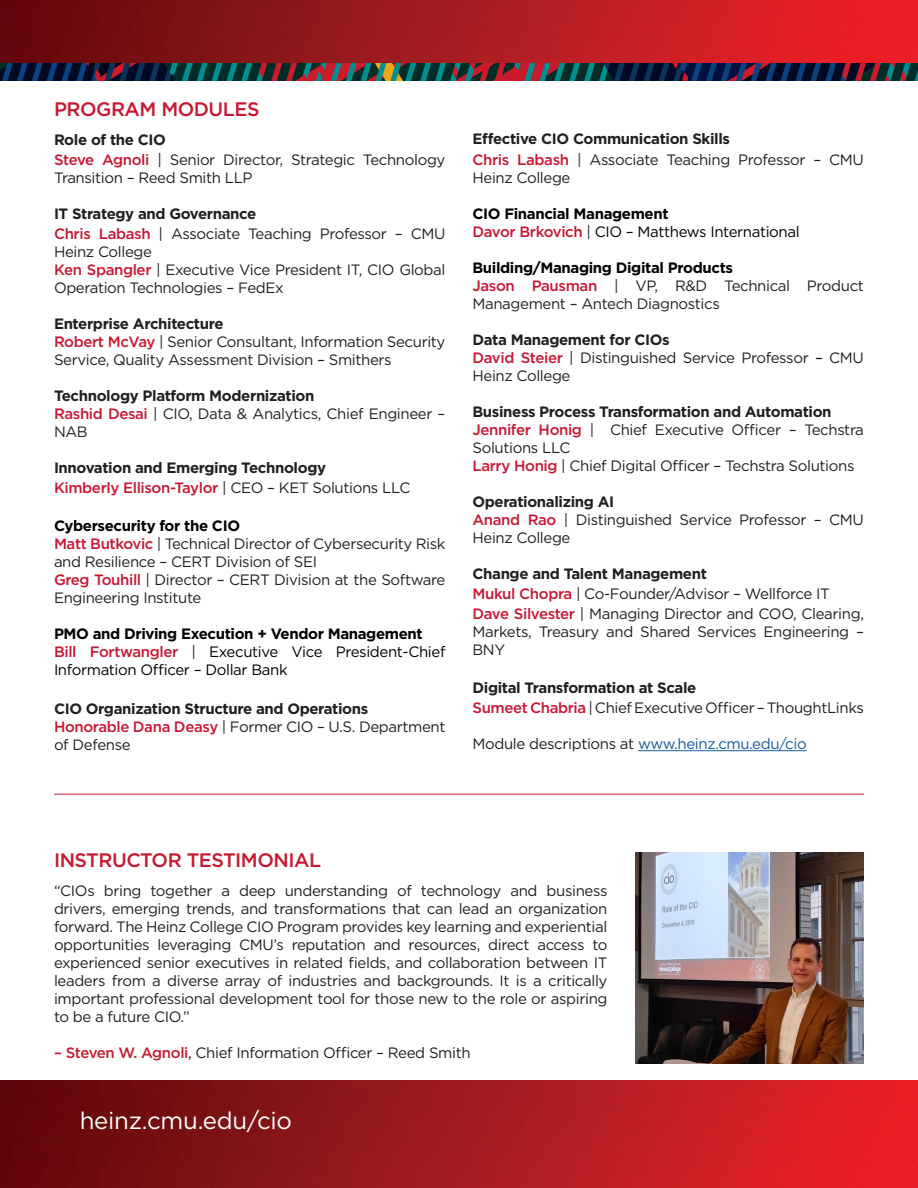
<style>
.page{position:relative;width:918px;height:1188px;background:#fff}
.page>*{position:absolute;margin:0;border:0;box-sizing:border-box;transform-origin:0 0}
.t1{font:24px "Gotham";letter-spacing:-.01em;color:#fff}
.t2{font:500 19.5px "Gotham";letter-spacing:-.025em;color:#c81730}
.t3{font:15px/18px "Gotham";letter-spacing:-.025em;color:#231f20}
.t4{font:700 15px "Gotham";letter-spacing:-.025em;color:#231f20}
.t5{font:700 15px "Gotham";letter-spacing:-.025em;color:#000}
.t6{font:15px/18px "Gotham";letter-spacing:-.025em;color:#000}
.t7{font:500 15px "Gotham";letter-spacing:-.025em;color:#c81730}
.t8{font:15px "Gotham";letter-spacing:-.025em;color:#175d9e}
.s1{font-weight:500;color:#c81730}
.s2{font-weight:400;color:#231f20}
.s3{color:#231f20}
.s4{color:#000}
.s5{font-weight:500;color:#c71b31}
</style>
<div class="page">
<img style="left:0;top:1080px;width:918px;height:108px">
<hr style="left:638px;top:750px;width:169px;height:1px;background:#175d9e">
<hr style="left:54px;top:794px;width:810px;height:1px;background:#c71b31">
<img style="left:635px;top:852px;width:229px;height:212px">
<img style="left:0;top:0;width:918px;height:81px">
<p class="t2" style="left:54px;top:96px;width:207px">PROGRAM MODULES</p>
<p class="t4" style="left:54px;top:130px;width:113px">Role of the CIO</p>
<p class="t3" style="left:54px;top:150px;width:393px"><span class="s1">Steve Agnoli</span> | Senior Director, Strategic Technology<br>Transition – Reed Smith LLP</p>
<p class="t4" style="left:54px;top:204px;width:204px">IT Strategy and Governance</p>
<p class="t3" style="left:54px;top:225px;width:393px"><span class="s1">Chris Labash</span> | Associate Teaching Professor – CMU<br>Heinz College</p>
<p class="t3" style="left:54px;top:261px;width:393px"><span class="s1">Ken Spangler</span> | Executive Vice President IT, CIO Global<br>Operation Technologies – FedEx</p>
<p class="t4" style="left:54px;top:314px;width:171px">Enterprise Architecture</p>
<p class="t3" style="left:54px;top:333px;width:393px"><span class="s1">Robert McVay</span> | Senior Consultant, Information Security<br>Service, Quality Assessment Division – Smithers</p>
<p class="t4" style="left:54px;top:386px;width:262px">Technology Platform Modernization</p>
<p class="t3" style="left:54px;top:405px;width:393px"><span class="s1">Rashid Desai</span> | CIO, Data &amp; Analytics, Chief Engineer –<br>NAB</p>
<p class="t4" style="left:54px;top:458px;width:274px">Innovation and Emerging Technology</p>
<p class="t7" style="left:54px;top:478px;width:358px">Kimberly Ellison-Taylor <span class="s2">| CEO – KET Solutions LLC</span></p>
<p class="t5" style="left:54px;top:516px;width:188px">Cybersecurity for the CIO</p>
<p class="t3" style="left:54px;top:535px;width:393px"><span class="s1">Matt Butkovic</span> | Technical Director of Cybersecurity Risk and Resilience – CERT Division of SEI</p>
<p class="t3" style="left:54px;top:571px;width:393px"><span class="s1">Greg Touhill</span> | Director – CERT Division at the Software<br>Engineering Institute</p>
<p class="t5" style="left:54px;top:624px;width:370px">PMO and Driving Execution + Vendor Management</p>
<p class="t6" style="left:54px;top:643px;width:393px"><span class="s1">Bill Fortwangler</span> <span class="s3">|</span> Executive Vice President-Chief<br>Information Officer – Dollar Bank</p>
<p class="t4" style="left:54px;top:698px;width:316px">CIO Organization Structure and Operations</p>
<p class="t3" style="left:54px;top:717px;width:393px"><span class="s1">Honorable Dana Deasy</span> | Former CIO – U.S. Department of Defense</p>
<p class="t4" style="left:472px;top:129px;width:259px">Effective CIO Communication Skills</p>
<p class="t3" style="left:472px;top:150px;width:393px"><span class="s1">Chris Labash</span> | Associate Teaching Professor – CMU<br>Heinz College</p>
<p class="t5" style="left:472px;top:203px;width:198px">CIO Financial Management</p>
<p class="t6" style="left:472px;top:222px;width:329px"><span class="s1">Davor Brkovich</span> <span class="s3">|</span> CIO – Matthews International</p>
<p class="t5" style="left:472px;top:257px;width:262px">Building/Managing Digital Products</p>
<p class="t3" style="left:472px;top:276px;width:393px"><span class="s1">Jason Pausman</span> | VP, R&amp;D Technical Product<br>Management – Antech Diagnostics</p>
<p class="t4" style="left:472px;top:329px;width:199px">Data Management for CIOs</p>
<p class="t3" style="left:472px;top:348px;width:393px"><span class="s1">David Steier</span> | Distinguished Service Professor <span class="s4">–</span> CMU<br>Heinz College</p>
<p class="t4" style="left:472px;top:401px;width:361px">Business Process Transformation and Automation</p>
<p class="t3" style="left:472px;top:420px;width:393px"><span class="s1">Jennifer Honig</span> | Chief Executive Officer – Techstra<br>Solutions LLC</p>
<p class="t3" style="left:472px;top:456px;width:383px"><span class="s1">Larry Honig</span> | Chief Digital Officer – Techstra Solutions</p>
<p class="t4" style="left:472px;top:491px;width:143px">Operationalizing AI</p>
<p class="t3" style="left:472px;top:510px;width:393px"><span class="s1">Anand Rao</span> | Distinguished Service Professor – CMU<br>Heinz College</p>
<p class="t4" style="left:472px;top:563px;width:236px">Change and Talent Management</p>
<p class="t3" style="left:472px;top:584px;width:359px"><span class="s1">Mukul Chopra</span> | Co-Founder/Advisor – Wellforce IT</p>
<p class="t3" style="left:472px;top:604px;width:393px;text-align:justify"><span class="s1">Dave Silvester</span> | Managing Director and COO, Clearing, Markets, Treasury and Shared Services Engineering – BNY</p>
<p class="t4" style="left:472px;top:678px;width:225px">Digital Transformation at Scale</p>
<p class="t3" style="left:472px;top:699px;width:393px"><span class="s1">Sumeet Chabria</span> | Chief Executive Officer – ThoughtLinks</p>
<p class="t8" style="left:472px;top:734px;width:336px"><span class="s3">Module descriptions at</span> www.heinz.cmu.edu/cio</p>
<p class="t2" style="left:54px;top:847px;width:269px">INSTRUCTOR TESTIMONIAL</p>
<p class="t3" style="left:54px;top:881px;width:555px;text-align:justify">“CIOs bring together a deep understanding of technology and business drivers, emerging trends, and transformations that can lead an organization forward. The Heinz College CIO Program provides key learning and experiential opportunities leveraging CMU’s reputation and resources, direct access to experienced senior executives in related fields, and collaboration between IT leaders from a diverse array of industries and backgrounds. It is a critically important professional development tool for those new to the role or aspiring to be a future CIO.”</p>
<p class="t3" style="left:54px;top:1043px;width:418px"><span class="s5">– Steven W. Agnoli</span><span class="s4">,</span> Chief Information Officer – Reed Smith</p>
<p class="t1" style="left:80px;top:1105px;width:214px">heinz.cmu.edu/cio</p>
</div>
